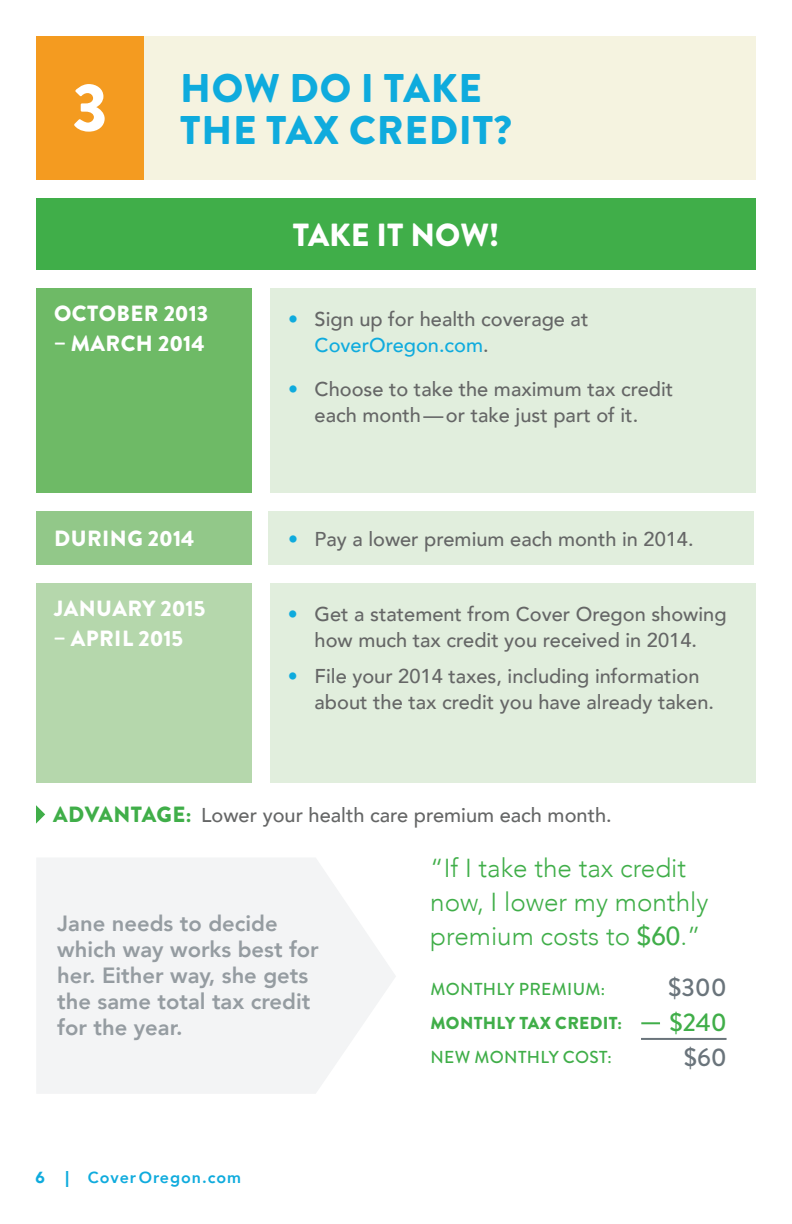
<style>
.page{position:relative;width:792px;height:1224px;background:#fff}
.page>*{position:absolute;margin:0;border:0;box-sizing:border-box;transform-origin:0 0}
.body_copy{font:900 68px "Brandon Grotesque";color:#fff}
.body_copy-2{font:900 40px/42px "Brandon Grotesque";letter-spacing:.02em;color:#0fabdd}
.body_copy-3{font:900 32px "Brandon Grotesque";color:#fff}
.t1{font:300 26px/34px "Avenir";color:#40ae49}
.body_copy-4{font:500 25.4px "Brandon Grotesque";color:#6a747b}
.body_copy-5{font:500 25.4px "Brandon Grotesque";color:#40ae49}
.body_copy-6{font:800 22px/26px "Avenir";color:#959ca1}
.body_copy-7{font:900 22px "Brandon Grotesque";letter-spacing:.02em;color:#fff}
.body_copy-8{font:500 20px/26px "Avenir";color:#656666}
.body_copy-9{font:500 17.4px/34px "Brandon Grotesque";letter-spacing:.02em;color:#40ae49}
.t2{font:800 16px "Avenir";letter-spacing:.06em;color:#0fabdd}
.t3{font:900 16px "Avenir";color:#0fabdd}
.s1{color:#0fabdd}
.s2{font-family:"Brandon Grotesque";font-weight:900;font-size:22px;color:#40ae49}
.s3{font-weight:500}
.s4{font-weight:900}
</style>
<div class="page">
<div style="left:36px;top:36px;width:720px;height:144px;background:#f5f3e0"></div>
<svg style="left:37px;top:858px;width:359px;height:235px;fill:#f3f4f5"></svg>
<div style="left:36px;top:198px;width:720px;height:72px;background:#40ae49"></div>
<div style="left:36px;top:288px;width:216px;height:205px;background:#6eba66"></div>
<div style="left:36px;top:511px;width:216px;height:54px;background:#92c889"></div>
<div style="left:36px;top:583px;width:216px;height:200px;background:#b5d7ac"></div>
<div style="left:270px;top:288px;width:486px;height:205px;background:#e1eedd"></div>
<div style="left:268px;top:511px;width:486px;height:54px;background:#e1eedd"></div>
<div style="left:270px;top:583px;width:486px;height:200px;background:#e1eedd"></div>
<div style="left:36px;top:36px;width:108px;height:144px;background:#f49b20"></div>
<svg style="left:36px;top:805px;width:9px;height:19px"></svg>
<svg style="left:641px;top:1022px;width:19px;height:2px"></svg>
<hr style="left:641px;top:1038px;width:86px;height:2px;background:#6a747b">
<p class="body_copy" style="left:72px;top:59px;width:37px">3</p>
<p class="body_copy-2" style="left:180px;top:68px;width:333px">HOW DO I TAKE<br>THE TAX CREDIT?</p>
<p class="body_copy-7" style="left:54px;top:298px;width:156px">OCTOBER 2013</p>
<p class="body_copy-7" style="left:54px;top:328px;width:152px">– MARCH 2014</p>
<p class="body_copy-7" style="left:54px;top:522px;width:142px">DURING 2014</p>
<p class="body_copy-7" style="left:54px;top:593px;width:153px">JANUARY 2015</p>
<p class="body_copy-7" style="left:54px;top:623px;width:131px">– APRIL 2015</p>
<p class="body_copy-3" style="left:293px;top:213px;width:208px">TAKE IT NOW!</p>
<p class="body_copy-8" style="left:315px;top:305px;width:275px;text-indent:-27px"><span class="s1">•</span> Sign up for health coverage at<br><span class="s1">CoverOregon.com</span>.</p>
<p class="body_copy-8" style="left:288px;top:375px;width:387px;text-align:center"><span class="s1">•</span> Choose to take the maximum tax credit each month—or take just part of it.</p>
<p class="body_copy-8" style="left:288px;top:525px;width:407px"><span class="s1">•</span> Pay a lower premium each month in 2014.</p>
<p class="body_copy-8" style="left:288px;top:600px;width:440px;text-align:center"><span class="s1">•</span> Get a statement from Cover Oregon showing how much tax credit you received in 2014.</p>
<p class="body_copy-8" style="left:315px;top:662px;width:401px;text-indent:-27px"><span class="s1">•</span> File your 2014 taxes, including information about the tax credit you have already taken.</p>
<p class="body_copy-8" style="left:53px;top:801px;width:560px"><span class="s2">ADVANTAGE:</span> Lower your health care premium each month.</p>
<p class="body_copy-6" style="left:57px;top:909px;width:263px">Jane needs to decide which way works best for her. Either way, she gets the same total tax credit for the year.</p>
<p class="t1" style="left:430px;top:851px;width:280px">“If I take the tax credit now, I lower my monthly premium costs to <span class="s3">$60</span>.”</p>
<p class="body_copy-9" style="left:430px;top:972px;width:193px">MONTHLY PREMIUM:<br><span class="s4">MONTHLY TAX CREDIT:<br></span>NEW MONTHLY COST:</p>
<p class="body_copy-4" style="left:668px;top:970px;width:60px">$300</p>
<p class="body_copy-5" style="left:670px;top:1004px;width:59px">$240</p>
<p class="body_copy-4" style="left:684px;top:1039px;width:45px">$60</p>
<p class="t3" style="left:36px;top:1164px;width:11px">6</p>
<p class="t2" style="left:66px;top:1163px;width:177px"><span class="s4">|</span> CoverOregon.com</p>
</div>
